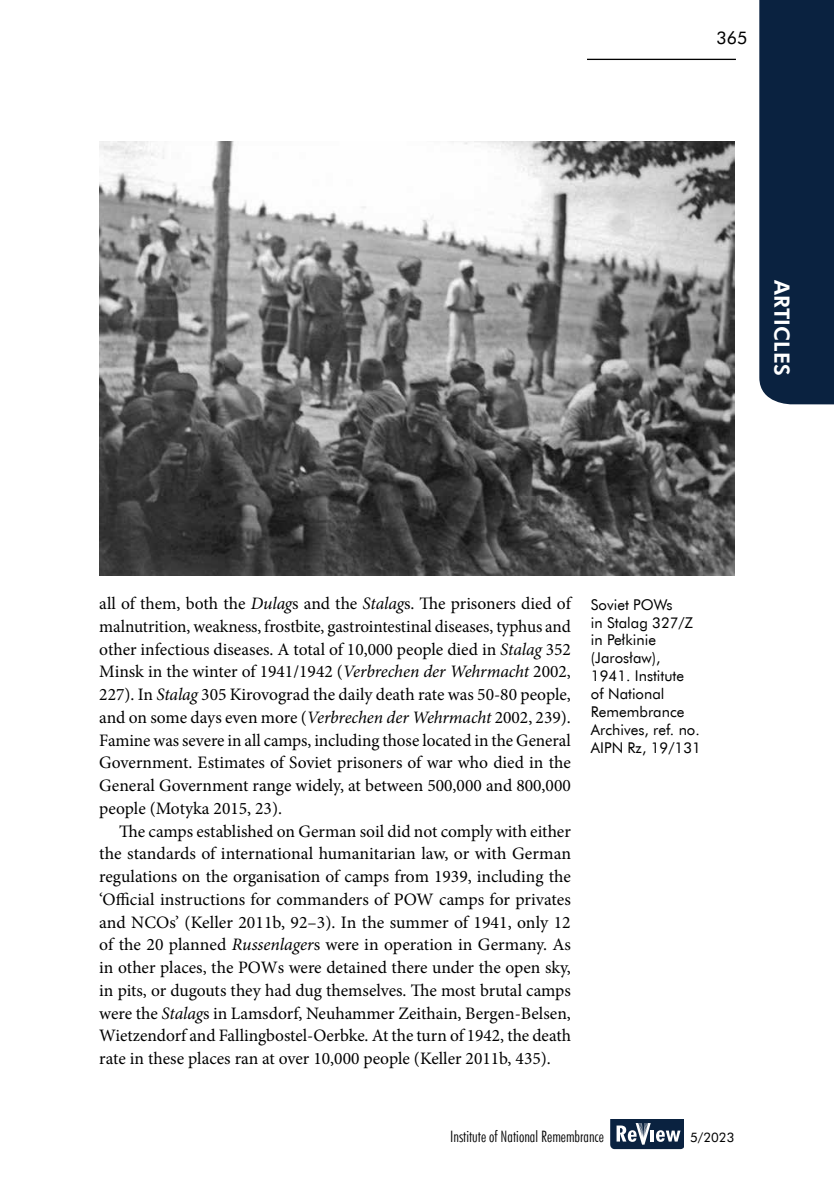
<style>
.page{position:relative;width:834px;height:1191px;background:#fff}
.page>*{position:absolute;margin:0;border:0;box-sizing:border-box;transform-origin:0 0}
.t1{font:21px "Futura Hv EU";color:#fff}
.t2{font:17.5px/22.8px "Minion Pro";color:#000;text-align:justify}
.t3{font:17.5px "Futura EU";color:#000}
.t4{font:15.75px "Futura Lt Cn EU";color:#000}
.t5{font:14.88px/17.8px "Futura EU";color:#000}
.t6{font:13.12px "Futura EU";color:#000}
.s1{font-style:italic}
</style>
<div class="page">
<svg style="left:610px;top:1119px;width:73px;height:30px"></svg>
<hr style="left:587px;top:59px;width:148px;height:1px;background:#000">
<div style="left:759px;top:0;width:74px;height:404px;background:#0a2240"></div>
<img style="left:99px;top:141px;width:635px;height:434px">
<p class="t3" style="left:716px;top:27px;width:32px">365</p>
<p class="t1" style="left:795px;top:280px;width:96px;rotate:90deg">ARTICLES</p>
<p class="t2" style="left:99px;top:592px;width:473px">all of them, both the <span class="s1">Dulag</span>s and the <span class="s1">Stalag</span>s. The prisoners died of malnutrition, weakness, frostbite, gastrointestinal diseases, typhus and other infectious diseases. A total of 10,000 people died in <span class="s1">Stalag</span> 352<br>Minsk in the winter of 1941/1942 (<span class="s1">Verbrechen der Wehrmacht</span> 2002, 227). In <span class="s1">Stalag</span> 305 Kirovograd the daily death rate was 50-80 people, and on some days even more (<span class="s1">Verbrechen der Wehrmacht</span> 2002, 239).<br>Famine was severe in all camps, including those located in the General Government. Estimates of Soviet prisoners of war who died in the General Government range widely, at between 500,000 and 800,000 people (Motyka 2015, 23).</p>
<p class="t2" style="left:99px;top:819px;width:473px;text-indent:20px">The camps established on German soil did not comply with either the standards of international humanitarian law, or with German regulations on the organisation of camps from 1939, including the ‘Official instructions for commanders of POW camps for privates and NCOs’ (Keller 2011b, 92–3). In the summer of 1941, only 12 of the 20 planned <span class="s1">Russenlager</span>s were in operation in Germany. As in other places, the POWs were detained there under the open sky, in pits, or dugouts they had dug themselves. The most brutal camps were the <span class="s1">Stalag</span>s in Lamsdorf, Neuhammer Zeithain, Bergen-Belsen, Wietzendorf and Fallingbostel-Oerbke. At the turn of 1942, the death rate in these places ran at over 10,000 people (Keller 2011b, 435).</p>
<p class="t5" style="left:591px;top:596px;width:111px">Soviet POWs<br>in Stalag 327/Z in Pełkinie (Jarosław),<br>1941. Institute<br>of National<br>Remembrance<br>Archives, ref. no.<br>AIPN Rz, 19/131</p>
<p class="t4" style="left:450px;top:1126px;width:155px">Institute of National Remembrance</p>
<p class="t6" style="left:690px;top:1129px;width:46px">5/2023</p>
</div>
